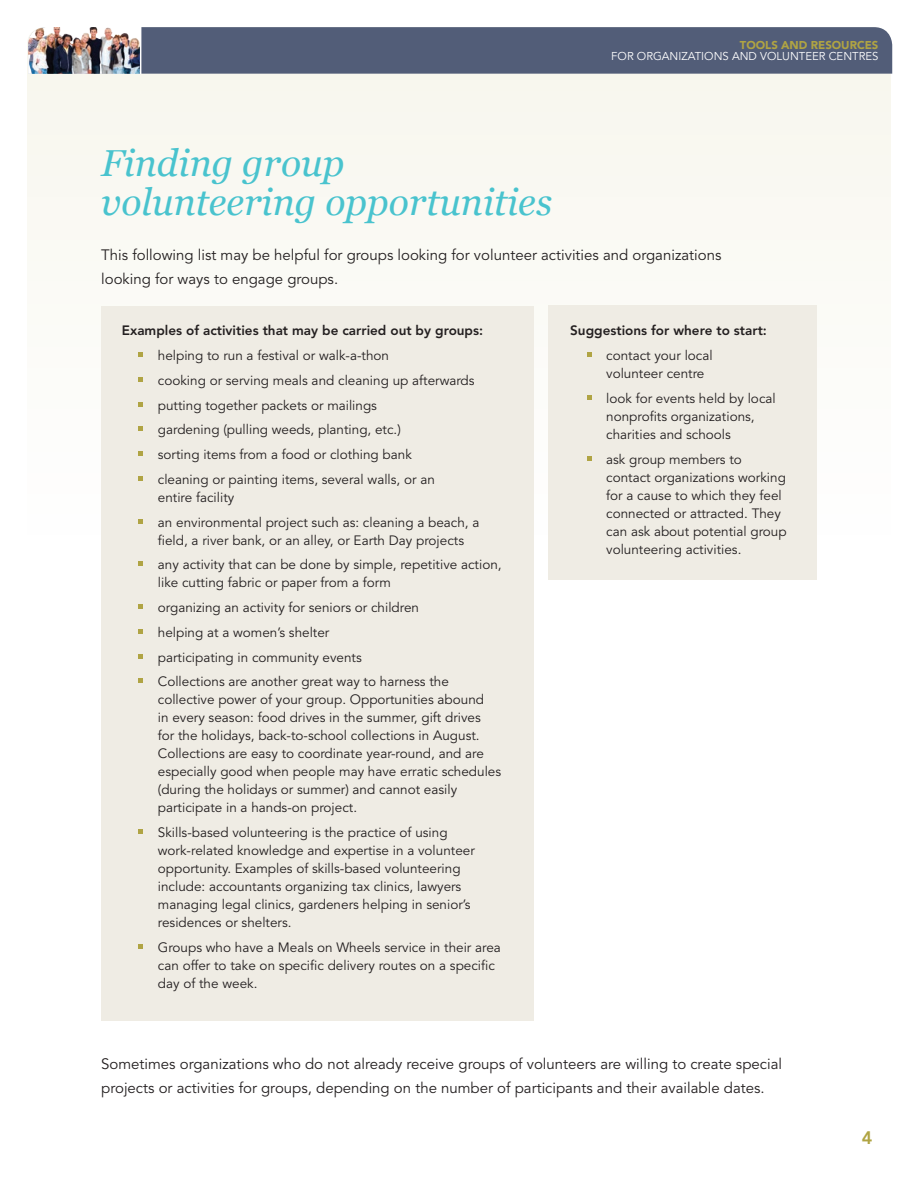
<style>
.page{position:relative;width:918px;height:1188px;background:#fff}
.page>*{position:absolute;margin:0;border:0;box-sizing:border-box;transform-origin:0 0}
.t1{font:italic 37.5px/39px "Georgia";color:#49c3ce}
.t2{font:800 18px "Avenir LT Std";color:#b0a443}
.t3{font:15px/24px "Avenir LT Std";color:#231f20}
.t4{font:13.5px/18px "Avenir LT Std";color:#231f20}
.t5{font:800 13.5px "Avenir LT Std";color:#231f20}
.t6{font:11.4px "Avenir LT Std";color:#fff}
.t7{font:900 11.4px "Avenir LT Std";color:#b0a443}
</style>
<div class="page">
<div style="left:27px;top:27px;width:864px;height:526px;background:#faf9f3;border-radius:18px"></div>
<div style="left:141px;top:27px;width:751px;height:47px;background:#525d78"></div>
<img style="left:28px;top:27px;width:112px;height:47px">
<hr style="left:140px;top:27px;width:1px;height:47px;background:#fff">
<div style="left:101px;top:306px;width:433px;height:715px;background:#efece4"></div>
<div style="left:549px;top:306px;width:268px;height:274px;background:#efece4"></div>
<svg style="left:138px;top:352px;width:5px;height:5px"></svg>
<svg style="left:138px;top:377px;width:5px;height:5px"></svg>
<svg style="left:138px;top:402px;width:5px;height:5px"></svg>
<svg style="left:138px;top:427px;width:5px;height:4px"></svg>
<svg style="left:138px;top:451px;width:5px;height:5px"></svg>
<svg style="left:138px;top:476px;width:5px;height:5px"></svg>
<svg style="left:138px;top:519px;width:5px;height:5px"></svg>
<svg style="left:138px;top:562px;width:5px;height:4px"></svg>
<svg style="left:138px;top:604px;width:5px;height:5px"></svg>
<svg style="left:138px;top:629px;width:5px;height:5px"></svg>
<svg style="left:138px;top:654px;width:5px;height:5px"></svg>
<svg style="left:138px;top:679px;width:5px;height:4px"></svg>
<svg style="left:138px;top:829px;width:5px;height:5px"></svg>
<svg style="left:138px;top:944px;width:5px;height:5px"></svg>
<svg style="left:587px;top:352px;width:4px;height:5px"></svg>
<svg style="left:587px;top:395px;width:4px;height:5px"></svg>
<svg style="left:587px;top:456px;width:4px;height:5px"></svg>
<h1 class="t1" style="left:101px;top:143px;width:452px">Finding group volunteering opportunities</h1>
<p class="t7" style="left:740px;top:38px;width:9px">TOOL</p>
<p class="t7" style="left:771px;top:38px;width:70px">S AND RESOUR</p>
<p class="t7" style="left:857px;top:38px;width:23px">CES</p>
<p class="t6" style="left:611px;top:50px;width:269px">FOR ORGANIZATIONS AND VOLUNTEER CENTRES</p>
<p class="t3" style="left:101px;top:243px;width:622px">This following list may be helpful for groups looking for volunteer activities and organizations looking for ways to engage groups.</p>
<p class="t5" style="left:122px;top:323px;width:363px">Examples of activities that may be carried out by groups:</p>
<p class="t4" style="left:158px;top:343px;width:318px;line-height:24.8px">helping to run a festival or walk-a-thon<br>cooking or serving meals and cleaning up afterwards putting together packets or mailings<br>gardening (pulling weeds, planting, etc.)<br>sorting items from a food or clothing bank<br>cleaning or painting items, several walls, or an</p>
<p class="t4" style="left:158px;top:485px;width:323px;line-height:24.8px">entire facility<br>an environmental project such as: cleaning a beach, a</p>
<p class="t4" style="left:158px;top:528px;width:345px;line-height:24.8px">field, a river bank, or an alley, or Earth Day projects<br>any activity that can be done by simple, repetitive action,</p>
<p class="t4" style="left:158px;top:571px;width:292px;line-height:24.8px">like cutting fabric or paper from a form organizing an activity for seniors or children helping at a women’s shelter<br>participating in community events<br>Collections are another great way to harness the</p>
<p class="t4" style="left:158px;top:691px;width:345px">collective power of your group. Opportunities abound<br>in every season: food drives in the summer, gift drives<br>for the holidays, back-to-school collections in August.<br>Collections are easy to coordinate year-round, and are especially good when people may have erratic schedules (during the holidays or summer) and cannot easily participate in a hands-on project.</p>
<p class="t4" style="left:158px;top:824px;width:318px">Skills-based volunteering is the practice of using work-related knowledge and expertise in a volunteer opportunity. Examples of skills-based volunteering include: accountants organizing tax clinics, lawyers managing legal clinics, gardeners helping in senior’s residences or shelters.</p>
<p class="t4" style="left:158px;top:939px;width:345px">Groups who have a Meals on Wheels service in their area can offer to take on specific delivery routes on a specific day of the week.</p>
<p class="t5" style="left:570px;top:323px;width:198px">Suggestions for where to start:</p>
<p class="t4" style="left:606px;top:347px;width:108px">contact your local volunteer centre</p>
<p class="t4" style="left:606px;top:390px;width:171px">look for events held by local nonprofits organizations, charities and schools</p>
<p class="t4" style="left:606px;top:450px;width:182px">ask group members to contact organizations working for a cause to which they feel connected or attracted. They can ask about potential group volunteering activities.</p>
<p class="t3" style="left:101px;top:1052px;width:682px">Sometimes organizations who do not already receive groups of volunteers are willing to create special projects or activities for groups, depending on the number of participants and their available dates.</p>
<h2 class="t2" style="left:862px;top:1127px;width:12px">4</h2>
</div>
